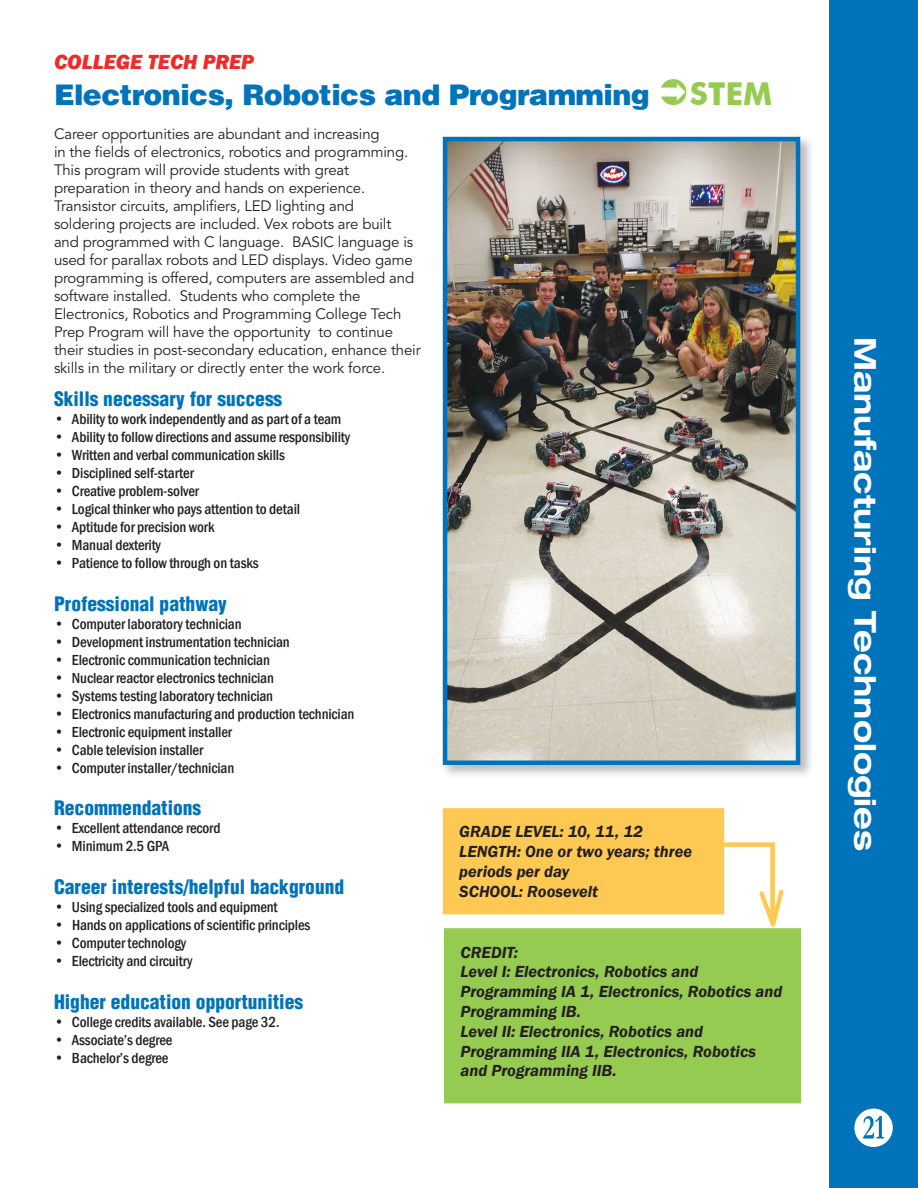
<style>
.page{position:relative;width:918px;height:1188px;background:#fff}
.page>*{position:absolute;margin:0;border:0;box-sizing:border-box;transform-origin:0 0}
.t1{font:700 31.5px "Futura BT";color:#96cb52}
.t2{font:700 expanded 30px "Helvetica 73";color:#fff}
.t3{font:900 28.5px "Helvetica";letter-spacing:-.02em;color:#0073bb}
.t4{font:italic 800 21px "Franklin Gothic";color:#ee2b27}
.t5{font:900 condensed 19.5px "Helvetica";color:#0073bb}
.t6{font:italic 600 16.5px/19.8px "Franklin Gothic";color:#231f20}
.t7{font:500 condensed 15px "Franklin Gothic";letter-spacing:-.01em;color:#231f20}
.t8{font:15px/18px "Avenir LT Std";letter-spacing:-.01em;color:#231f20}
</style>
<div class="page">
<div style="left:683px;top:842px;width:92px;height:80px;border:4px solid #fec952"></div>
<div style="left:670px;top:898px;width:100px;height:25px;background:#fff"></div>
<svg style="left:759px;top:890px;width:24px;height:37px"></svg>
<div style="left:829px;top:0;width:89px;height:1188px;background:#0073bb"></div>
<svg style="left:854px;top:1109px;width:39px;height:38px"></svg>
<div style="left:446px;top:811px;width:275px;height:100px;background:#fec952"></div>
<div style="left:443px;top:808px;width:281px;height:106px;border:6px solid #fec952"></div>
<div style="left:447px;top:931px;width:351px;height:169px;background:#96cb52"></div>
<div style="left:444px;top:928px;width:357px;height:175px;border:6px solid #96cb52"></div>
<div style="left:441px;top:135px;width:373px;height:644px;background:#231f20;opacity:.3"></div>
<img style="left:448px;top:142px;width:347px;height:618px">
<div style="left:443px;top:137px;width:357px;height:628px;border:4px solid #0073bb"></div>
<p class="t4" style="left:54px;top:48px;width:201px">COLLEGE TECH PREP</p>
<p class="t3" style="left:54px;top:76px;width:597px">Electronics, Robotics and Programming</p>
<p class="t1" style="left:690px;top:74px;width:84px">STEM</p>
<p class="t8" style="left:54px;top:125px;width:327px">Career opportunities are abundant and increasing</p>
<p class="t8" style="left:54px;top:143px;width:356px">in the fields of electronics, robotics and programming.<br>This program will provide students with great</p>
<p class="t8" style="left:54px;top:179px;width:313px">preparation in theory and hands on experience.</p>
<p class="t8" style="left:54px;top:197px;width:302px">Transistor circuits, amplifiers, LED lighting and</p>
<p class="t8" style="left:54px;top:215px;width:362px">soldering projects are included. Vex robots are built and programmed with C language. BASIC language is used for parallax robots and LED displays. Video game programming is offered, computers are assembled and software installed. Students who complete the</p>
<p class="t8" style="left:54px;top:305px;width:368px">Electronics, Robotics and Programming College Tech Prep Program will have the opportunity to continue their studies in post-secondary education, enhance their skills in the military or directly enter the work force.</p>
<p class="t5" style="left:54px;top:386px;width:230px">Skills necessary for success</p>
<p class="t7" style="left:54px;top:409px;width:289px">• Ability to work independently and as part of a team</p>
<p class="t7" style="left:54px;top:427px;width:298px">• Ability to follow directions and assume responsibility</p>
<p class="t7" style="left:54px;top:445px;width:232px">• Written and verbal communication skills</p>
<p class="t7" style="left:54px;top:463px;width:141px">• Disciplined self-starter</p>
<p class="t7" style="left:54px;top:481px;width:146px">• Creative problem-solver</p>
<p class="t7" style="left:54px;top:499px;width:248px">• Logical thinker who pays attention to detail</p>
<p class="t7" style="left:54px;top:517px;width:162px">• Aptitude for precision work</p>
<p class="t7" style="left:54px;top:535px;width:109px">• Manual dexterity</p>
<p class="t7" style="left:54px;top:553px;width:206px">• Patience to follow through on tasks</p>
<p class="t5" style="left:54px;top:591px;width:174px">Professional pathway</p>
<p class="t7" style="left:54px;top:614px;width:189px">• Computer laboratory technician</p>
<p class="t7" style="left:54px;top:632px;width:237px">• Development instrumentation technician</p>
<p class="t7" style="left:54px;top:650px;width:217px">• Electronic communication technician</p>
<p class="t7" style="left:54px;top:668px;width:221px">• Nuclear reactor electronics technician</p>
<p class="t7" style="left:54px;top:686px;width:221px">• Systems testing laboratory technician</p>
<p class="t7" style="left:54px;top:704px;width:302px">• Electronics manufacturing and production technician</p>
<p class="t7" style="left:54px;top:722px;width:180px">• Electronic equipment installer</p>
<p class="t7" style="left:54px;top:740px;width:151px">• Cable television installer</p>
<p class="t7" style="left:54px;top:758px;width:182px">• Computer installer/technician</p>
<p class="t5" style="left:54px;top:796px;width:149px">Recommendations</p>
<p class="t7" style="left:54px;top:819px;width:168px">• Excellent attendance record</p>
<p class="t7" style="left:54px;top:837px;width:117px">• Minimum 2.5 GPA</p>
<p class="t5" style="left:54px;top:875px;width:292px">Career interests/helpful background</p>
<p class="t7" style="left:54px;top:897px;width:225px">• Using specialized tools and equipment</p>
<p class="t7" style="left:54px;top:915px;width:258px">• Hands on applications of scientific principles</p>
<p class="t7" style="left:54px;top:933px;width:134px">• Computer technology</p>
<p class="t7" style="left:54px;top:951px;width:140px">• Electricity and circuitry</p>
<p class="t5" style="left:54px;top:990px;width:251px">Higher education opportunities</p>
<p class="t7" style="left:54px;top:1012px;width:227px">• College credits available. See page 32.</p>
<p class="t7" style="left:54px;top:1030px;width:120px">• Associate’s degree</p>
<p class="t7" style="left:54px;top:1048px;width:116px">• Bachelor’s degree</p>
<p class="t6" style="left:459px;top:822px;width:185px">GRADE LEVEL: 10, 11, 12</p>
<p class="t6" style="left:459px;top:842px;width:234px">LENGTH: One or two years; three periods per day</p>
<p class="t6" style="left:459px;top:881px;width:140px">SCHOOL: Roosevelt</p>
<p class="t6" style="left:460px;top:942px;width:59px">CREDIT:</p>
<p class="t6" style="left:460px;top:962px;width:323px">Level I: Electronics, Robotics and<br>Programming IA 1, Electronics, Robotics and<br>Programming IB.</p>
<p class="t6" style="left:460px;top:1021px;width:297px">Level II: Electronics, Robotics and<br>Programming IIA 1, Electronics, Robotics and Programming IIB.</p>
<p class="t2" style="left:884px;top:337px;width:516px;rotate:90deg">Manufacturing Technologies</p>
</div>
